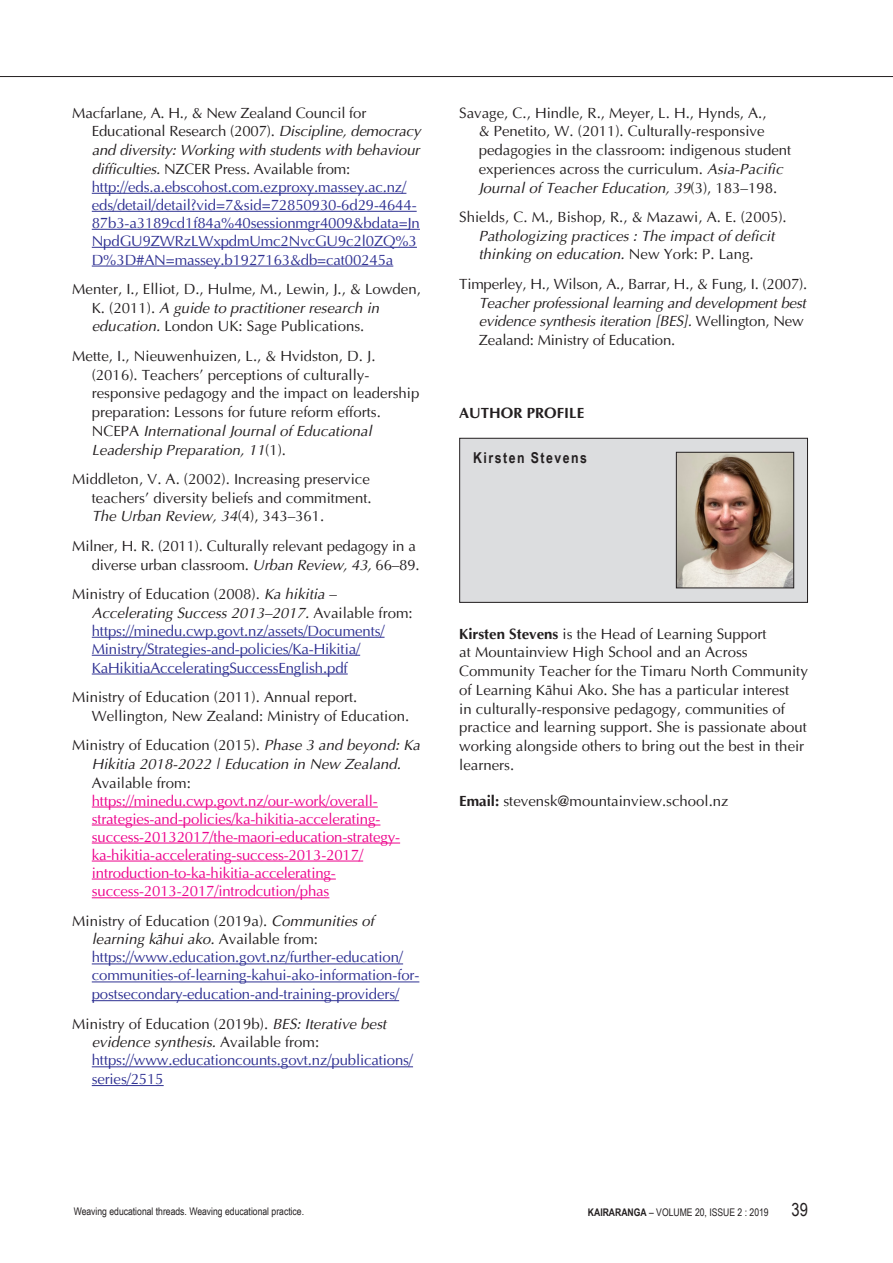
<style>
.page{position:relative;width:893px;height:1263px;background:#fff}
.page>*{position:absolute;margin:0;border:0;box-sizing:border-box;transform-origin:0 0}
.t1{font:18px "Arial Narrow";color:#231f20}
.References{font:15px/18.8px "Ottawa Plain";color:#231f20}
.References-2{font:15px/18.3px "Ottawa Plain";letter-spacing:-.01em;color:#2e3092}
.References-3{font:15px/18.3px "Ottawa Plain";letter-spacing:-.01em;color:#ed028c}
.Body{font:15px/18.8px "Ottawa Plain";color:#231f20}
.References-4{font:italic 15px/18.8px "Ottawa";color:#231f20}
.Body_Sub_Heading{font:700 15px "Arial Narrow";letter-spacing:.1em;color:#231f20}
.Body_Heading{font:700 15px "Ottawa";color:#231f20}
.t2{font:10.5px "Arial Narrow";color:#231f20}
.s1{color:#231f20}
.s2{font-family:"Ottawa";font-style:italic;color:#231f20}
.s3{font-family:"Ottawa";font-style:italic}
.s4{font-family:"Ottawa Plain";font-style:normal}
.s5{font-family:"Ottawa";font-weight:700}
.s6{font-weight:700}
</style>
<div class="page">
<hr style="left:0;top:76px;width:893px;height:1px;background:#231f20">
<hr style="left:92px;top:193px;width:314px;height:1px;background:#2e3092">
<hr style="left:92px;top:211px;width:325px;height:1px;background:#2e3092">
<hr style="left:92px;top:229px;width:328px;height:1px;background:#2e3092">
<hr style="left:92px;top:247px;width:325px;height:1px;background:#2e3092">
<hr style="left:92px;top:266px;width:301px;height:1px;background:#2e3092">
<hr style="left:92px;top:637px;width:293px;height:1px;background:#2e3092">
<hr style="left:92px;top:655px;width:268px;height:1px;background:#2e3092">
<hr style="left:92px;top:674px;width:256px;height:1px;background:#2e3092">
<hr style="left:92px;top:807px;width:286px;height:1px;background:#ed028c">
<hr style="left:92px;top:825px;width:288px;height:1px;background:#ed028c">
<hr style="left:92px;top:843px;width:308px;height:1px;background:#ed028c">
<hr style="left:92px;top:861px;width:271px;height:1px;background:#ed028c">
<hr style="left:92px;top:879px;width:244px;height:1px;background:#ed028c">
<hr style="left:92px;top:897px;width:237px;height:1px;background:#ed028c">
<hr style="left:92px;top:963px;width:311px;height:1px;background:#2e3092">
<hr style="left:92px;top:981px;width:327px;height:1px;background:#2e3092">
<hr style="left:92px;top:1000px;width:307px;height:1px;background:#2e3092">
<hr style="left:92px;top:1066px;width:321px;height:1px;background:#2e3092">
<hr style="left:92px;top:1085px;width:72px;height:1px;background:#2e3092">
<svg style="left:156px;top:935px;width:6px;height:9px"></svg>
<div style="left:460px;top:438px;width:347px;height:164px;background:#dcdddf"></div>
<img style="left:678px;top:454px;width:114px;height:132px">
<div style="left:676px;top:452px;width:118px;height:136px;border:1px solid #231f20"></div>
<div style="left:459px;top:438px;width:349px;height:165px;border:1px solid #231f20"></div>
<p class="References-2" style="left:92px;top:103px;width:330px;text-indent:-20px"><span class="s1">Macfarlane, A. H., &amp; New Zealand Council for Educational Research (2007).</span> <span class="s2">Discipline, democracy and diversity: Working with students with behaviour difficulties.</span> <span class="s1">NZCER Press. Available from: </span>http://eds.a.ebscohost.com.ezproxy.massey.ac.nz/ eds/detail/detail?vid=7&amp;sid=72850930-6d29-4644- 87b3-a3189cd1f84a%40sessionmgr4009&amp;bdata=Jn NpdGU9ZWRzLWxpdmUmc2NvcGU9c2l0ZQ%3<br>D%3D#AN=massey.b1927163&amp;db=cat00245a</p>
<p class="References" style="left:92px;top:280px;width:331px;text-indent:-20px">Menter, I., Elliot, D., Hulme, M., Lewin, J., &amp; Lowden,<br>K. (2011). <span class="s3">A guide to practitioner research in education.</span> London UK: Sage Publications.</p>
<p class="References" style="left:92px;top:346px;width:329px;text-indent:-20px">Mette, I., Nieuwenhuizen, L., &amp; Hvidston, D. J. (2016). Teachers’ perceptions of culturally&shy;responsive pedagogy and the impact on leadership preparation: Lessons for future reform efforts.<br>NCEPA <span class="s3">International Journal of Educational Leadership Preparation, 11</span>(1).</p>
<p class="References" style="left:92px;top:470px;width:281px;text-indent:-20px">Middleton, V. A. (2002). Increasing preservice teachers’ diversity beliefs and commitment.<br><span class="s3">The Urban Review, 34</span>(4), 343–361.</p>
<p class="References" style="left:72px;top:536px;width:349px;text-align:right">Milner, H. R. (2011). Culturally relevant pedagogy in a diverse urban classroom. <span class="s3">Urban Review, 43,</span> 66–89.</p>
<p class="References-2" style="left:92px;top:585px;width:322px;text-indent:-20px"><span class="s1">Ministry of Education (2008).</span> <span class="s2">Ka hikitia – Accelerating Success 2013–2017.</span> <span class="s1">Available from: </span>https://minedu.cwp.govt.nz/assets/Documents/ Ministry/Strategies-and-policies/Ka-Hikitia/ KaHikitiaAcceleratingSuccessEnglish.pdf</p>
<p class="References" style="left:92px;top:687px;width:319px;text-indent:-20px">Ministry of Education (2011). Annual report.<br>Wellington, New Zealand: Ministry of Education.</p>
<p class="References-3" style="left:92px;top:736px;width:330px;text-indent:-20px"><span class="s1">Ministry of Education (2015).</span> <span class="s2">Phase 3 and beyond: Ka Hikitia 2018-2022 | Education in New Zealand.<br></span><span class="s1">Available from: </span>https://minedu.cwp.govt.nz/our-work/overall&shy;strategies-and-policies/ka-hikitia-accelerating&shy;success-20132017/the-maori-education-strategy&shy;ka-hikitia-accelerating-success-2013-2017/ introduction-to-ka-hikitia-accelerating&shy;success-2013-2017/introdcution/phas</p>
<p class="References-2" style="left:92px;top:911px;width:329px;text-indent:-20px"><span class="s1">Ministry of Education (2019a).</span> <span class="s2">Communities of learning k hui ako.</span> <span class="s1">Available from: </span>https://www.education.govt.nz/further-education/ communities-of-learning-kahui-ako-information-for&shy;postsecondary-education-and-training-providers/</p>
<p class="References-2" style="left:92px;top:1014px;width:323px;text-indent:-20px"><span class="s1">Ministry of Education (2019b).</span> <span class="s2">BES: Iterative best evidence synthesis.</span> <span class="s1">Available from: </span>https://www.educationcounts.govt.nz/publications/ series/2515</p>
<p class="References" style="left:479px;top:103px;width:314px;text-indent:-20px">Savage, C., Hindle, R., Meyer, L. H., Hynds, A.,<br>&amp; Penetito, W. (2011). Culturally-responsive pedagogies in the classroom: indigenous student experiences across the curriculum. <span class="s3">Asia-Pacific Journal of Teacher Education, 39</span>(3), 183–198.</p>
<p class="References-4" style="left:479px;top:208px;width:309px;text-indent:-20px"><span class="s4">Shields, C. M., Bishop, R., &amp; Mazawi, A. E. (2005).<br></span>Pathologizing practices : The impact of deficit thinking on education. <span class="s4">New York: P. Lang.</span></p>
<p class="References" style="left:479px;top:274px;width:330px;text-indent:-20px">Timperley, H., Wilson, A., Barrar, H., &amp; Fung, I. (2007).<br><span class="s3">Teacher professional learning and development best evidence synthesis iteration [BES].</span> Wellington, New Zealand: Ministry of Education.</p>
<p class="Body_Heading" style="left:459px;top:404px;width:126px">AUTHOR PROFILE</p>
<p class="Body_Sub_Heading" style="left:473px;top:446px;width:115px">Kirsten Stevens</p>
<p class="Body" style="left:459px;top:624px;width:350px"><span class="s5">Kirsten Stevens</span> is the Head of Learning Support<br>at Mountainview High School and an Across Community Teacher for the Timaru North Community of Learning Kahui Ako. She has a particular interest<br>in culturally-responsive pedagogy, communities of practice and learning support. She is passionate about working alongside others to bring out the best in their learners.</p>
<p class="Body" style="left:459px;top:791px;width:271px"><span class="s5">Email:</span> stevensk@mountainview.school.nz</p>
<p class="t2" style="left:74px;top:1204px;width:232px">Weaving educational threads. Weaving educational practice.</p>
<p class="t2" style="left:588px;top:1204px;width:182px"><span class="s6">KAIRARANGA</span> – VOLUME 20, ISSUE 2 : 2019</p>
<p class="t1" style="left:791px;top:1196px;width:18px">39</p>
</div>
